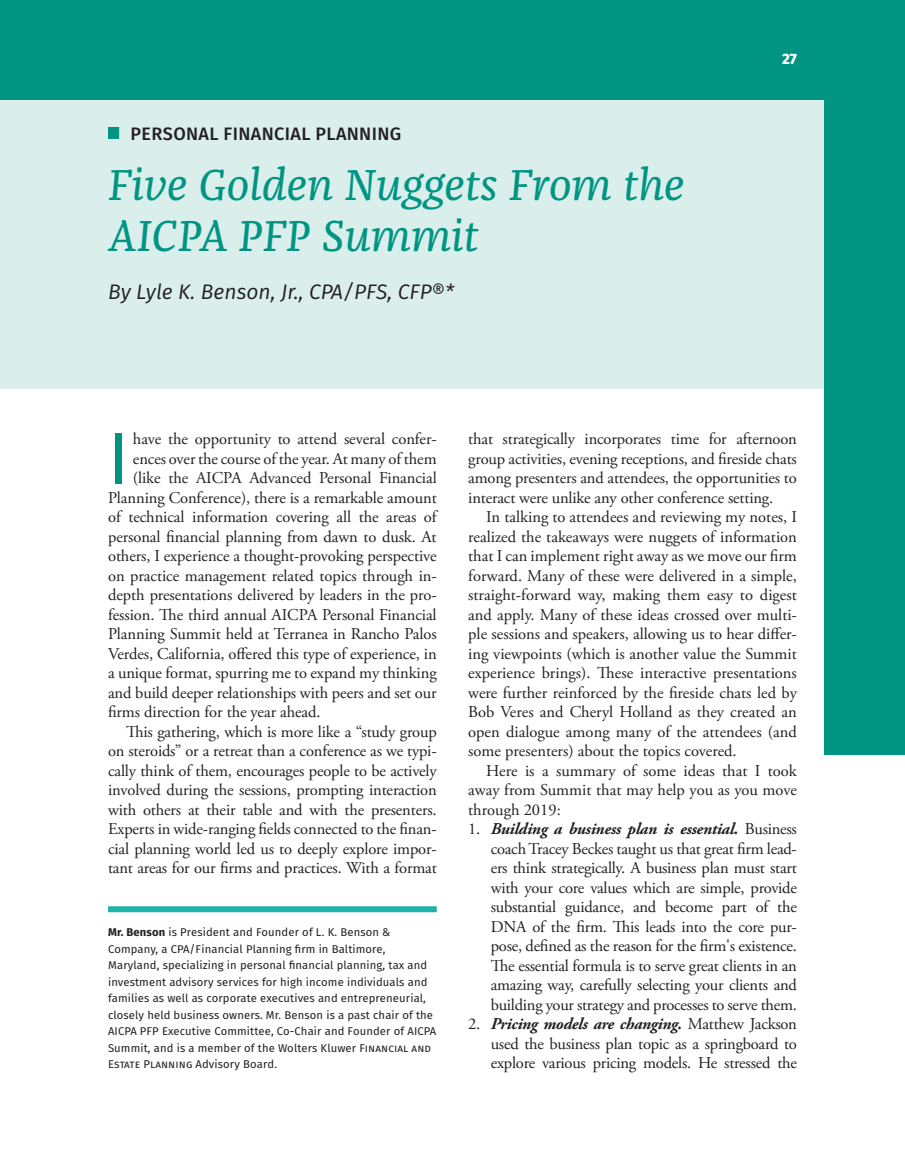
<style>
.page{position:relative;width:905px;height:1175px;background:#fff}
.page>*{position:absolute;margin:0;border:0;box-sizing:border-box;transform-origin:0 0}
.Textdrop{font:73.05px "Fira Sans";color:#009483}
.Article_Title{font:italic 45px/51px "Franziska Pro";color:#009483}
.Authors{font:italic 21px "Fira Sans";color:#231f20}
.t1{font:500 18px "Fira Sans";letter-spacing:.02em;color:#231f20}
.TextInd{font:16.5px/19.5px "Adobe Garamond Pro";letter-spacing:-.01em;color:#231f20;text-align:justify}
.Textdrop-2{font:16.5px "Adobe Garamond Pro";letter-spacing:-.005em;color:#231f20}
.NList1{font:16.5px/19.5px "Adobe Garamond Pro";letter-spacing:-.015em;color:#231f20;text-align:justify}
.t2{font:800 15px "Fira Sans";color:#fff}
.Author_Bio{font:11.25px/16.5px "Fira Sans";letter-spacing:.01em;color:#231f20}
.s1{color:#009483}
.s2{font-weight:700}
.s3{font-weight:700;font-style:italic}
</style>
<div class="page">
<div style="left:0;top:52px;width:904px;height:336px;background:#daefec"></div>
<div style="left:0;top:0;width:904px;height:99px;background:#009483"></div>
<div style="left:824px;top:0;width:80px;height:755px;background:#009483"></div>
<div style="left:108px;top:127px;width:10px;height:12px;background:#009483"></div>
<div style="left:108px;top:906px;width:328px;height:6px;background:#1cb4a7"></div>
<p class="t1" style="left:108px;top:119px;width:295px"><span class="s1">■</span> PERSONAL FINANCIAL PLANNING</p>
<p class="Article_Title" style="left:108px;top:159px;width:578px">Five Golden Nuggets From the<br>AICPA PFP Summit</p>
<p class="Authors" style="left:108px;top:276px;width:348px">By Lyle K. Benson, Jr., CPA/PFS, CFP®*</p>
<p class="t2" style="left:782px;top:45px;width:16px">27</p>
<p class="Textdrop" style="left:108px;top:402px;width:23px">I</p>
<p class="Textdrop-2" style="left:133px;top:429px;width:305px">have the opportunity to attend several confer-</p>
<p class="Textdrop-2" style="left:133px;top:448px;width:305px">ences over the course of the year. At many of them</p>
<p class="Textdrop-2" style="left:133px;top:468px;width:305px">(like the AICPA Advanced Personal Financial</p>
<p class="Textdrop-2" style="left:108px;top:487px;width:330px">Planning Conference), there is a remarkable amount</p>
<p class="Textdrop-2" style="left:108px;top:507px;width:330px">of technical information covering all the areas of</p>
<p class="Textdrop-2" style="left:108px;top:526px;width:330px">personal financial planning from dawn to dusk. At</p>
<p class="Textdrop-2" style="left:108px;top:546px;width:330px">others, I experience a thought-provoking perspective</p>
<p class="Textdrop-2" style="left:108px;top:565px;width:330px">on practice management related topics through in-</p>
<p class="Textdrop-2" style="left:108px;top:585px;width:330px">depth presentations delivered by leaders in the pro-</p>
<p class="Textdrop-2" style="left:108px;top:604px;width:330px">fession. The third annual AICPA Personal Financial</p>
<p class="Textdrop-2" style="left:108px;top:624px;width:330px">Planning Summit held at Terranea in Rancho Palos</p>
<p class="Textdrop-2" style="left:108px;top:643px;width:330px">Verdes, California, offered this type of experience, in</p>
<p class="Textdrop-2" style="left:108px;top:663px;width:330px">a unique format, spurring me to expand my thinking</p>
<p class="Textdrop-2" style="left:108px;top:682px;width:330px">and build deeper relationships with peers and set our</p>
<p class="Textdrop-2" style="left:108px;top:702px;width:214px">firms direction for the year ahead.</p>
<p class="TextInd" style="left:108px;top:722px;width:330px;text-indent:18px">This gathering, which is more like a “study group on steroids” or a retreat than a conference as we typi&shy;cally think of them, encourages people to be actively involved during the sessions, prompting interaction with others at their table and with the presenters.<br>Experts in wide-ranging fields connected to the finan&shy;cial planning world led us to deeply explore impor&shy;tant areas for our firms and practices. With a format</p>
<p class="Author_Bio" style="left:108px;top:923px;width:329px"><span class="s2">Mr. Benson</span> is President and Founder of L. K. Benson &amp; Company, a CPA/Financial Planning firm in Baltimore, Maryland, specializing in personal financial planning, tax and investment advisory services for high income individuals and families as well as corporate executives and entrepreneurial, closely held business owners. Mr. Benson is a past chair of the AICPA PFP Executive Committee, Co-Chair and Founder of AICPA Summit, and is a member of the Wolters Kluwer Financial and Estate Planning Advisory Board.</p>
<p class="TextInd" style="left:468px;top:430px;width:330px">that strategically incorporates time for afternoon group activities, evening receptions, and fireside chats among presenters and attendees, the opportunities to interact were unlike any other conference setting.</p>
<p class="TextInd" style="left:468px;top:508px;width:330px;text-indent:18px">In talking to attendees and reviewing my notes, I realized the takeaways were nuggets of information that I can implement right away as we move our firm forward. Many of these were delivered in a simple, straight-forward way, making them easy to digest and apply. Many of these ideas crossed over multi&shy;ple sessions and speakers, allowing us to hear differ&shy;ing viewpoints (which is another value the Summit experience brings). These interactive presentations were further reinforced by the fireside chats led by Bob Veres and Cheryl Holland as they created an open dialogue among many of the attendees (and some presenters) about the topics covered.</p>
<p class="TextInd" style="left:468px;top:761px;width:330px;text-indent:18px">Here is a summary of some ideas that I took away from Summit that may help you as you move through 2019:</p>
<p class="NList1" style="left:490px;top:820px;width:308px;text-indent:-22px">1. <span class="s3">Building a business plan is essential.</span> Business coach Tracey Beckes taught us that great firm lead&shy;ers think strategically. A business plan must start with your core values which are simple, provide substantial guidance, and become part of the DNA of the firm. This leads into the core pur&shy;pose, defined as the reason for the firm's existence.<br>The essential formula is to serve great clients in an amazing way, carefully selecting your clients and building your strategy and processes to serve them.</p>
<p class="NList1" style="left:490px;top:1015px;width:308px;text-indent:-22px">2. <span class="s3">Pricing models are changing.</span> Matthew Jackson used the business plan topic as a springboard to explore various pricing models. He stressed the</p>
</div>
